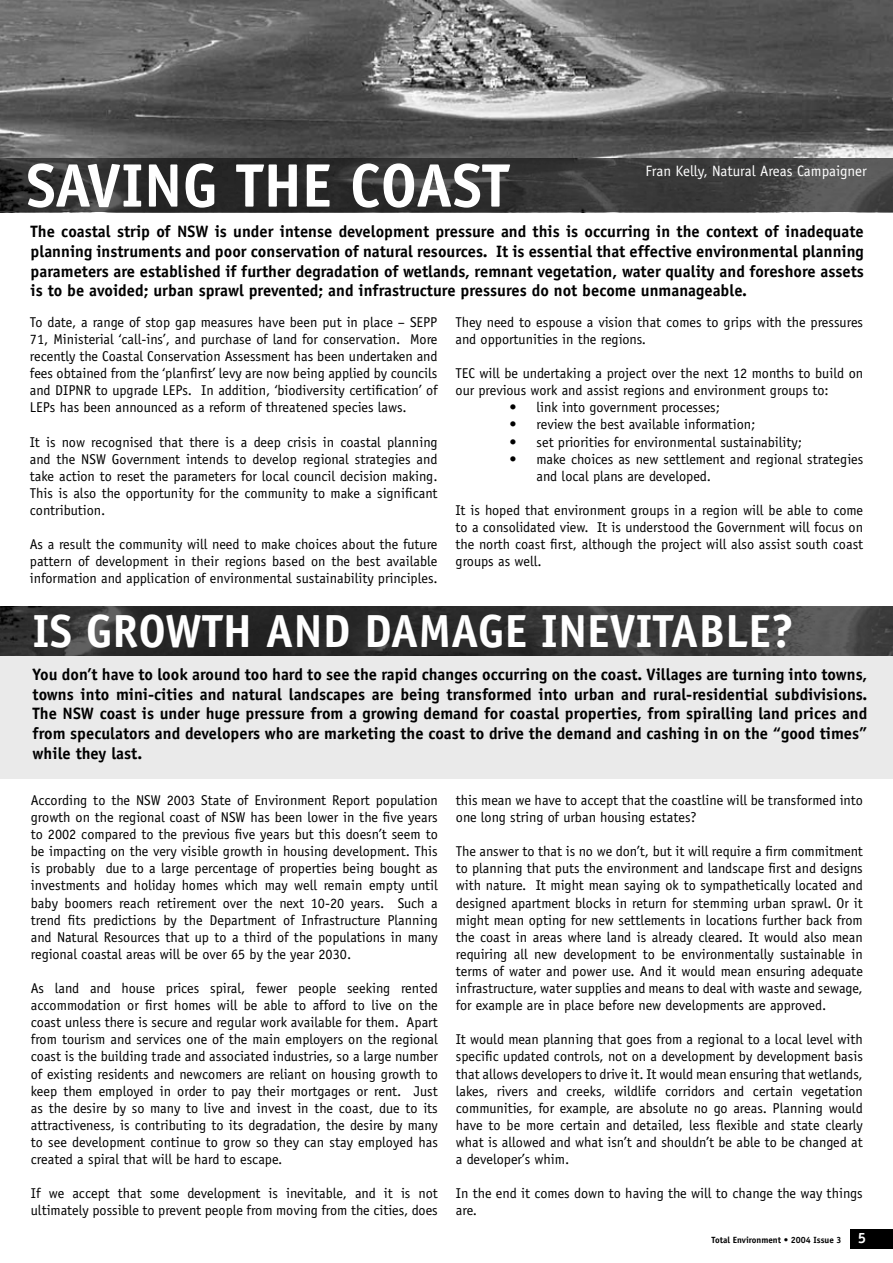
<style>
.page{position:relative;width:893px;height:1263px;background:#fff}
.page>*{position:absolute;margin:0;border:0;box-sizing:border-box;transform-origin:0 0}
.t1{font:700 61.5px "Officina Sans";color:#fff}
.t2{font:700 46.5px "Officina Sans";color:#fff}
.t3{font:700 16.5px/19.8px "Officina Sans";color:#000;text-align:justify}
.t4{font:15px "Officina Sans";color:#fff}
.t5{font:14.25px/17.1px "Officina Sans";color:#000;text-align:justify}
.t6{font:700 9px "Officina Sans";color:#000}
.s1{font-size:15px;color:#fff}
</style>
<div class="page">
<div style="left:0;top:633px;width:893px;height:146px;background:#eaeaea"></div>
<img style="left:0;top:607px;width:893px;height:48px">
<div style="left:850px;top:1229px;width:43px;height:20px;background:#000"></div>
<img style="left:0;top:0;width:893px;height:213px">
<img style="left:0;top:159px;width:893px;height:53px">
<h1 class="t1" style="left:26px;top:147px;width:484px">SAVING THE COAST</h1>
<p class="t4" style="left:645px;top:162px;width:223px">Fran Kelly, Natural Areas Campaigner</p>
<p class="t3" style="left:31px;top:221px;width:835px">The coastal strip of NSW is under intense development pressure and this is occurring in the context of inadequate planning instruments and poor conservation of natural resources. It is essential that effective environmental planning parameters are established if further degradation of wetlands, remnant vegetation, water quality and foreshore assets is to be avoided; urban sprawl prevented; and infrastructure pressures do not become unmanageable.</p>
<p class="t5" style="left:30px;top:313px;width:409px">To date, a range of stop gap measures have been put in place – SEPP 71, Ministerial ‘call-ins’, and purchase of land for conservation. More recently the Coastal Conservation Assessment has been undertaken and fees obtained from the ‘planfirst’ levy are now being applied by councils and DIPNR to upgrade LEPs. In addition, ‘biodiversity certification’ of LEPs has been announced as a reform of threatened species laws.</p>
<p class="t5" style="left:30px;top:433px;width:409px">It is now recognised that there is a deep crisis in coastal planning and the NSW Government intends to develop regional strategies and take action to reset the parameters for local council decision making.<br>This is also the opportunity for the community to make a significant contribution.</p>
<p class="t5" style="left:30px;top:536px;width:409px">As a result the community will need to make choices about the future pattern of development in their regions based on the best available information and application of environmental sustainability principles.</p>
<p class="t5" style="left:456px;top:313px;width:409px">They need to espouse a vision that comes to grips with the pressures and opportunities in the regions.</p>
<p class="t5" style="left:456px;top:365px;width:409px">TEC will be undertaking a project over the next 12 months to build on our previous work and assist regions and environment groups to:</p>
<p class="t5" style="left:510px;top:399px;width:212px">• link into government processes;</p>
<p class="t5" style="left:510px;top:416px;width:247px">• review the best available information;</p>
<p class="t5" style="left:510px;top:433px;width:294px">• set priorities for environmental sustainability;</p>
<p class="t5" style="left:537px;top:450px;width:328px;text-indent:-27px">• make choices as new settlement and regional strategies and local plans are developed.</p>
<p class="t5" style="left:456px;top:502px;width:409px">It is hoped that environment groups in a region will be able to come to a consolidated view. It is understood the Government will focus on the north coast first, although the project will also assist south coast groups as well.</p>
<h2 class="t2" style="left:33px;top:602px;width:763px">IS GROWTH AND DAMAGE INEVITABLE?</h2>
<p class="t3" style="left:33px;top:664px;width:836px">You don’t have to look around too hard to see the rapid changes occurring on the coast. Villages are turning into towns, towns into mini-cities and natural landscapes are being transformed into urban and rural-residential subdivisions.<br>The NSW coast is under huge pressure from a growing demand for coastal properties, from spiralling land prices and from speculators and developers who are marketing the coast to drive the demand and cashing in on the “good times” while they last.</p>
<p class="t5" style="left:31px;top:791px;width:408px">According to the NSW 2003 State of Environment Report population growth on the regional coast of NSW has been lower in the five years to 2002 compared to the previous five years but this doesn’t seem to be impacting on the very visible growth in housing development. This is probably due to a large percentage of properties being bought as investments and holiday homes which may well remain empty until baby boomers reach retirement over the next 10-20 years. Such a trend fits predictions by the Department of Infrastructure Planning and Natural Resources that up to a third of the populations in many regional coastal areas will be over 65 by the year 2030.</p>
<p class="t5" style="left:31px;top:980px;width:409px">As land and house prices spiral, fewer people seeking rented accommodation or first homes will be able to afford to live on the coast unless there is secure and regular work available for them. Apart from tourism and services one of the main employers on the regional coast is the building trade and associated industries, so a large number of existing residents and newcomers are reliant on housing growth to keep them employed in order to pay their mortgages or rent. Just as the desire by so many to live and invest in the coast, due to its attractiveness, is contributing to its degradation, the desire by many to see development continue to grow so they can stay employed has created a spiral that will be hard to escape.</p>
<p class="t5" style="left:31px;top:1185px;width:408px">If we accept that some development is inevitable, and it is not ultimately possible to prevent people from moving from the cities, does</p>
<p class="t5" style="left:456px;top:791px;width:408px">this mean we have to accept that the coastline will be transformed into one long string of urban housing estates?</p>
<p class="t5" style="left:456px;top:843px;width:409px">The answer to that is no we don’t, but it will require a firm commitment to planning that puts the environment and landscape first and designs with nature. It might mean saying ok to sympathetically located and designed apartment blocks in return for stemming urban sprawl. Or it might mean opting for new settlements in locations further back from the coast in areas where land is already cleared. It would also mean requiring all new development to be environmentally sustainable in terms of water and power use. And it would mean ensuring adequate infrastructure, water supplies and means to deal with waste and sewage, for example are in place before new developments are approved.</p>
<p class="t5" style="left:456px;top:1031px;width:409px">It would mean planning that goes from a regional to a local level with specific updated controls, not on a development by development basis that allows developers to drive it. It would mean ensuring that wetlands, lakes, rivers and creeks, wildlife corridors and certain vegetation communities, for example, are absolute no go areas. Planning would have to be more certain and detailed, less flexible and state clearly what is allowed and what isn’t and shouldn’t be able to be changed at a developer’s whim.</p>
<p class="t5" style="left:456px;top:1185px;width:408px">In the end it comes down to having the will to change the way things are.</p>
<p class="t6" style="left:711px;top:1234px;width:156px">Total Environment • 2004 Issue 3 <span class="s1">5</span></p>
</div>
